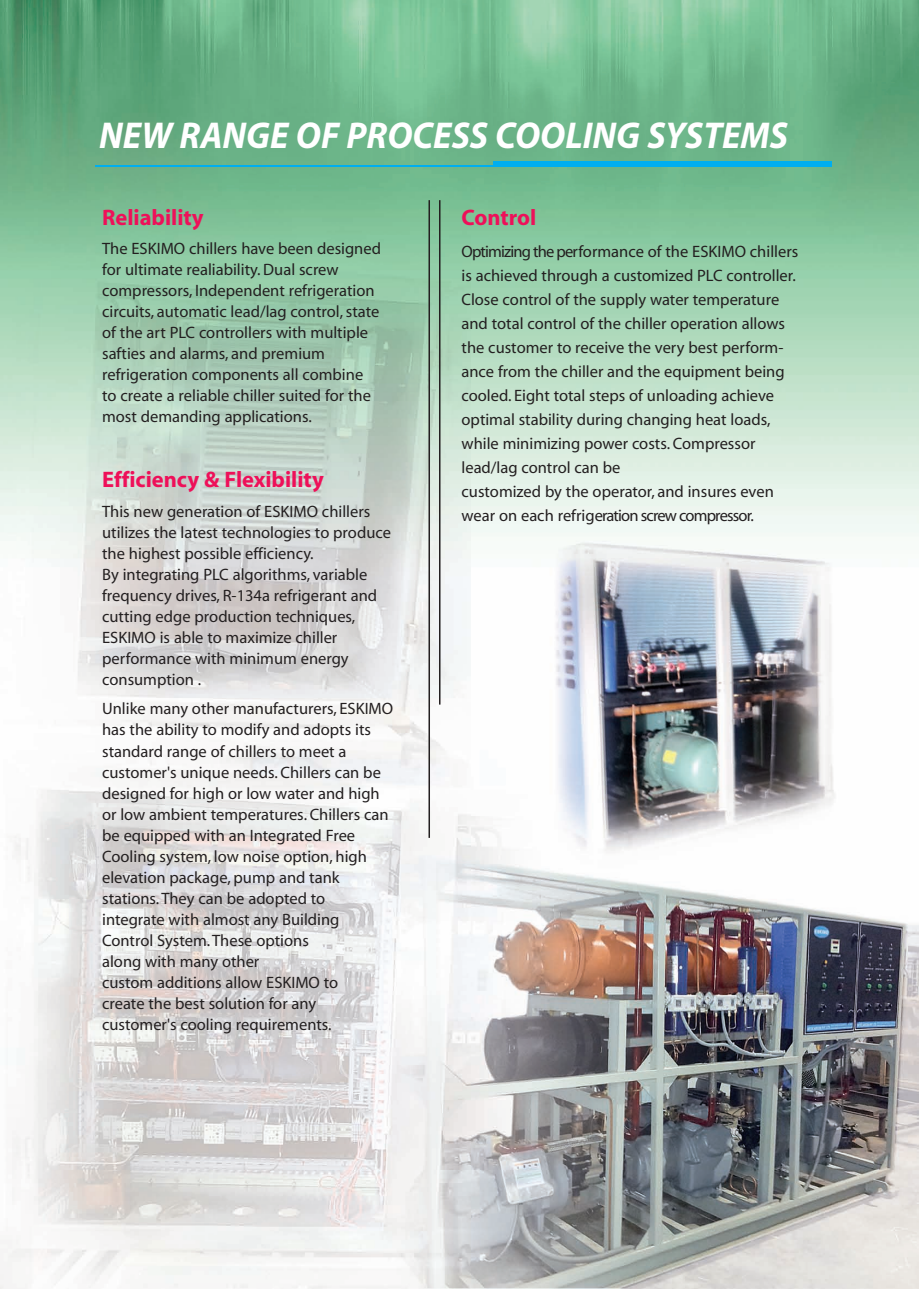
<style>
.page{position:relative;width:919px;height:1289px;background:#fff}
.page>*{position:absolute;margin:0;border:0;box-sizing:border-box;transform-origin:0 0}
.t1{font:italic 700 37.5px "Myriad";color:#fff;scale:.95 1}
.t2{font:700 22.5px "Myriad";color:#ee1059}
.t3{font:16.5px/21px "Myriad";color:#231f20}
</style>
<div class="page">
<img style="left:0;top:0;width:918px;height:1288px">
<hr style="left:95px;top:165px;width:651px;height:2px;background:#00aeef">
<div style="left:493px;top:162px;width:339px;height:5px;background:#00aeef"></div>
<hr style="left:428px;top:200px;width:2px;height:637px;background:#231f20">
<hr style="left:439px;top:200px;width:1px;height:504px;background:#231f20">
<h1 class="t1" style="left:99px;top:121px;width:726px">NEW RANGE OF PROCESS COOLING SYSTEMS</h1>
<h2 class="t2" style="left:102px;top:209px;width:103px">Reliability</h2>
<p class="t3" style="left:102px;top:239px;width:280px">The ESKIMO chillers have been designed for ultimate realiability. Dual screw compressors, Independent refrigeration circuits, automatic lead/lag control, state of the art PLC controllers with multiple safties and alarms, and premium refrigeration components all combine to create a reliable chiller suited for the most demanding applications.</p>
<h2 class="t2" style="left:102px;top:471px;width:223px">Efficiency &amp; Flexibility</h2>
<p class="t3" style="left:102px;top:502px;width:290px">This new generation of ESKIMO chillers utilizes the latest technologies to produce the highest possible efficiency.<br>By integrating PLC algorithms, variable frequency drives, R-134a refrigerant and cutting edge production techniques, ESKIMO is able to maximize chiller performance with minimum energy consumption .</p>
<p class="t3" style="left:102px;top:700px;width:292px">Unlike many other manufacturers, ESKIMO has the ability to modify and adopts its standard range of chillers to meet a customer's unique needs. Chillers can be designed for high or low water and high or low ambient temperatures. Chillers can be equipped with an Integrated Free Cooling system, low noise option, high elevation package, pump and tank stations.They can be adopted to<br>integrate with almost any Building Control System.These options<br>along with many other<br>custom additions allow ESKIMO to<br>create the best solution for any customer's cooling requirements.</p>
<h2 class="t2" style="left:461px;top:209px;width:76px">Control</h2>
<p class="t3" style="left:461px;top:241px;width:338px;line-height:24px">Optimizingtheperformance of the ESKIMO chillers is achieved through a customized PLC controller.<br>Close control of the supply water temperature and total control of the chiller operation allows the customer to receive the very best perform&shy;ance from the chiller and the equipment being cooled. Eight total steps of unloading achieve optimal stability during changing heat loads, while minimizing power costs. Compressor lead/lag control can be<br>customized by the operator, and insures even wear on each refrigeration screw compressor.</p>
</div>
